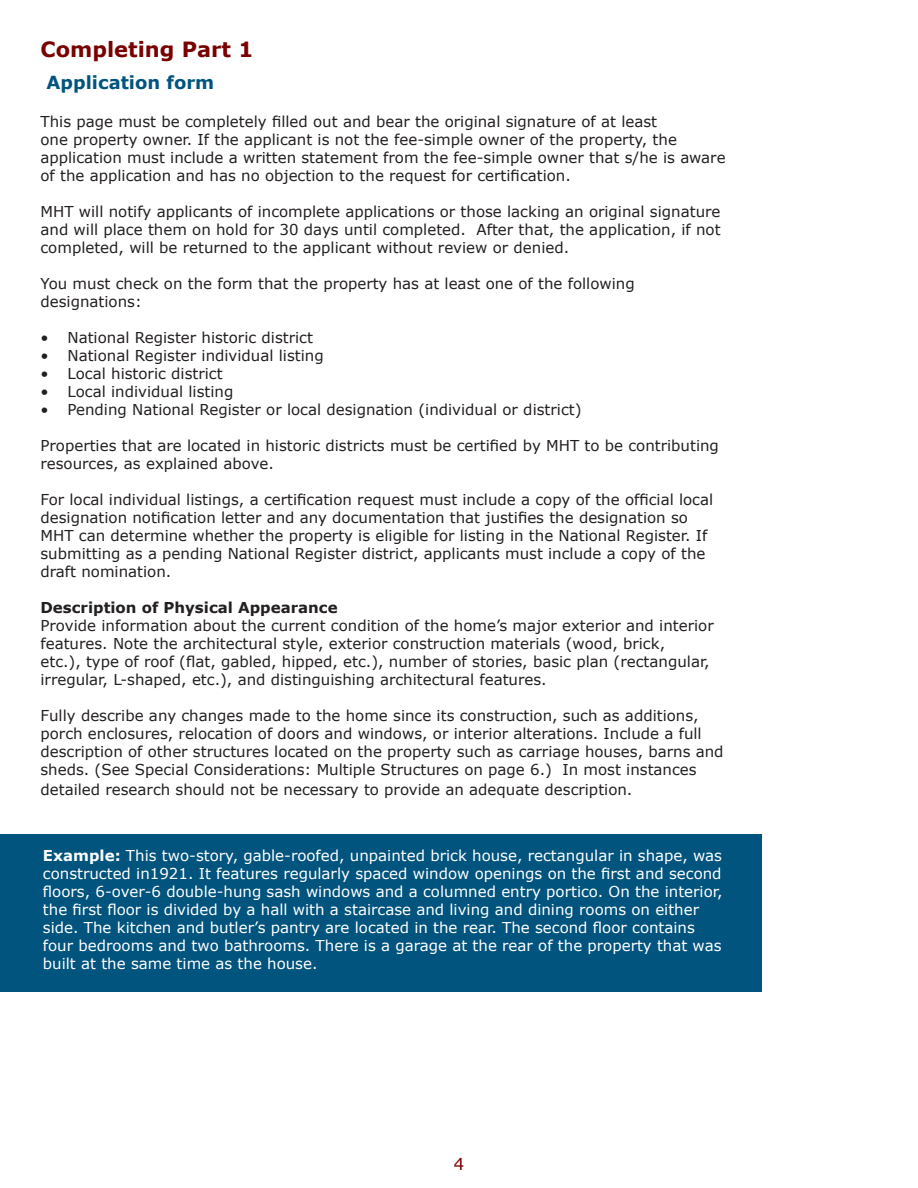
<style>
.page{position:relative;width:918px;height:1188px;background:#fff}
.page>*{position:absolute;margin:0;border:0;box-sizing:border-box;transform-origin:0 0}
.t1{font:700 21px "Verdana";color:#790000}
.t2{font:700 18px "Verdana";color:#00547e}
.t3{font:16.5px "Verdana";color:#790000}
.t4{font:15px/18px "Verdana";color:#231f20}
.t5{font:15px/18px "Verdana";color:#fff}
.t6{font:700 15px "Verdana";color:#231f20}
.s1{font-weight:700}
</style>
<div class="page">
<div style="left:0;top:834px;width:761px;height:157px;background:#00547e"></div>
<p class="t1" style="left:40px;top:34px;width:214px">Completing Part 1</p>
<p class="t2" style="left:47px;top:70px;width:169px">Application form</p>
<p class="t4" style="left:40px;top:112px;width:687px">This page must be completely filled out and bear the original signature of at least<br>one property owner. If the applicant is not the fee-simple owner of the property, the application must include a written statement from the fee-simple owner that s/he is aware of the application and has no objection to the request for certification.</p>
<p class="t4" style="left:40px;top:202px;width:682px;text-align:justify">MHT will notify applicants of incomplete applications or those lacking an original signature and will place them on hold for 30 days until completed. After that, the application, if not completed, will be returned to the applicant without review or denied.</p>
<p class="t4" style="left:40px;top:274px;width:596px">You must check on the form that the property has at least one of the following designations:</p>
<p class="t4" style="left:40px;top:328px;width:274px">• National Register historic district</p>
<p class="t4" style="left:40px;top:346px;width:285px">• National Register individual listing</p>
<p class="t4" style="left:40px;top:364px;width:184px">• Local historic district</p>
<p class="t4" style="left:40px;top:382px;width:194px">• Local individual listing</p>
<p class="t4" style="left:40px;top:400px;width:543px">• Pending National Register or local designation (individual or district)</p>
<p class="t4" style="left:40px;top:436px;width:680px">Properties that are located in historic districts must be certified by MHT to be contributing resources, as explained above.</p>
<p class="t4" style="left:40px;top:490px;width:674px">For local individual listings, a certification request must include a copy of the official local designation notification letter and any documentation that justifies the designation so MHT can determine whether the property is eligible for listing in the National Register. If submitting as a pending National Register district, applicants must include a copy of the draft nomination.</p>
<p class="t6" style="left:40px;top:597px;width:299px">Description of Physical Appearance</p>
<p class="t4" style="left:40px;top:616px;width:675px">Provide information about the current condition of the home’s major exterior and interior features. Note the architectural style, exterior construction materials (wood, brick,<br>etc.), type of roof (flat, gabled, hipped, etc.), number of stories, basic plan (rectangular, irregular, L-shaped, etc.), and distinguishing architectural features.</p>
<p class="t4" style="left:40px;top:706px;width:685px">Fully describe any changes made to the home since its construction, such as additions, porch enclosures, relocation of doors and windows, or interior alterations. Include a full description of other structures located on the property such as carriage houses, barns and sheds. (See Special Considerations: Multiple Structures on page 6.) In most instances</p>
<p class="t4" style="left:40px;top:780px;width:593px">detailed research should not be necessary to provide an adequate description.</p>
<p class="t5" style="left:43px;top:847px;width:681px"><span class="s1">Example:</span> This two-story, gable-roofed, unpainted brick house, rectangular in shape, was constructed in1921. It features regularly spaced window openings on the first and second floors, 6-over-6 double-hung sash windows and a columned entry portico. On the interior, the first floor is divided by a hall with a staircase and living and dining rooms on either side. The kitchen and butler’s pantry are located in the rear. The second floor contains four bedrooms and two bathrooms. There is a garage at the rear of the property that was built at the same time as the house.</p>
<p class="t3" style="left:454px;top:1153px;width:12px">4</p>
</div>
